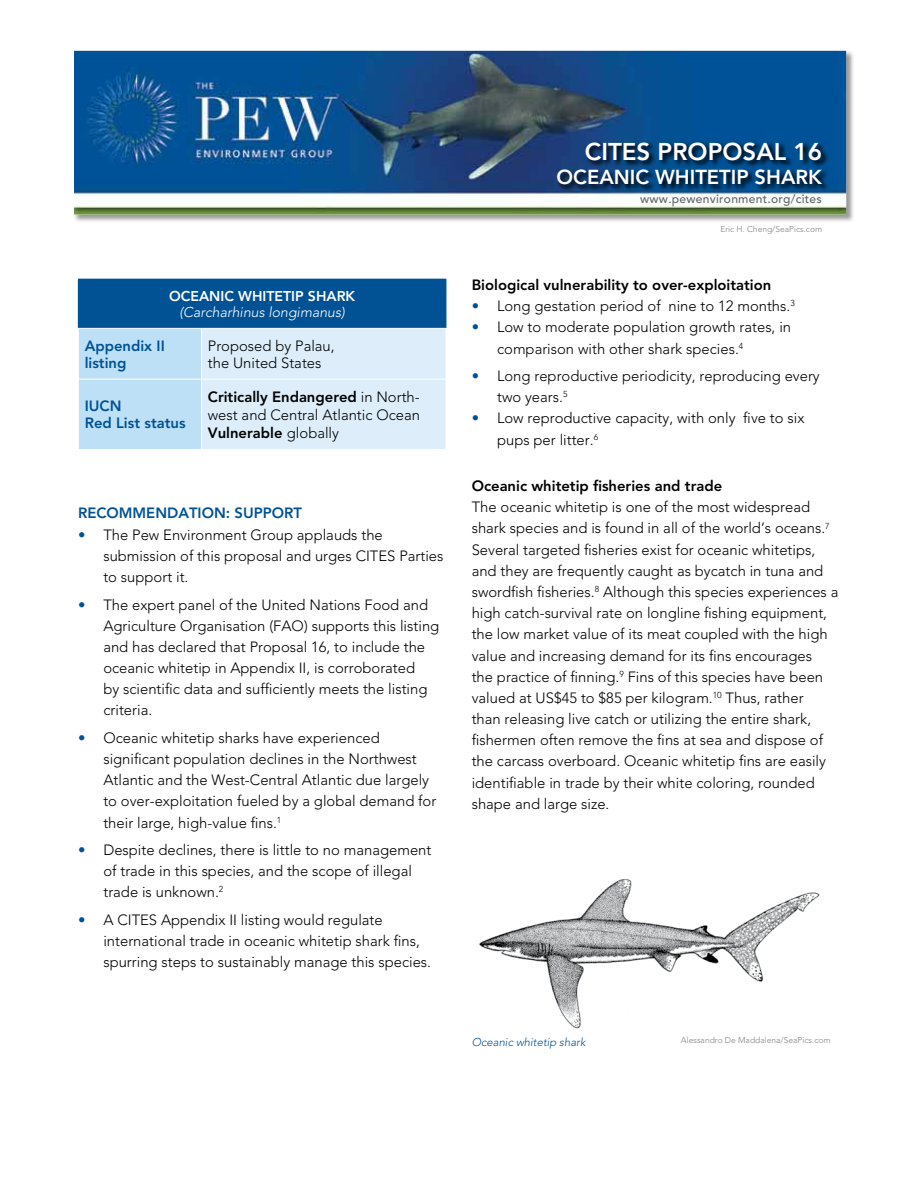
<style>
.page{position:relative;width:918px;height:1188px;background:#fff}
.page>*{position:absolute;margin:0;border:0;box-sizing:border-box;transform-origin:0 0}
.t1{font:800 24.15px "Avenir";color:#fff}
.t2{font:800 20.1px "Avenir";color:#fff}
.t3{font:300 14.85px/21.1px "Avenir";color:#000}
.t4{font:800 14.85px "Avenir";color:#000}
.t5{font:800 14.85px/17.1px "Avenir";color:#005295}
.t6{font:italic 300 14.1px "Avenir";color:#fff}
.t7{font:800 14.1px "Avenir";color:#fff}
.t8{font:500 12px "Avenir";letter-spacing:.02em;color:#636466}
.t9{font:italic 300 11.25px "Avenir";color:#005295}
.t10{font:300 8.4px "Avenir";color:#808285}
.s1{font-weight:800}
.s2{font-weight:800;color:#005295}
</style>
<div class="page">
<img style="left:74px;top:50px;width:780px;height:172px">
<img style="left:74px;top:51px;width:772px;height:164px">
<img style="left:556px;top:140px;width:273px;height:51px">
<div style="left:78px;top:279px;width:368px;height:49px;background:#005295"></div>
<svg style="left:79px;top:329px;width:367px;height:120px;background:#d2e9f8"></svg>
<hr style="left:446px;top:280px;width:1px;height:48px;background:#005295">
<hr style="left:202px;top:379px;width:244px;height:1px;background:#fff">
<hr style="left:201px;top:329px;width:1px;height:50px;background:#fff">
<hr style="left:78px;top:379px;width:124px;height:1px;background:#fff">
<hr style="left:201px;top:379px;width:1px;height:70px;background:#fff">
<img style="left:479px;top:879px;width:341px;height:150px">
<p class="t7" style="left:169px;top:290px;width:188px">OCEANIC WHITETIP SHARK</p>
<p class="t6" style="left:180px;top:307px;width:167px">(Carcharhinus longimanus)</p>
<p class="t5" style="left:85px;top:338px;width:82px">Appendix II listing</p>
<p class="t3" style="left:208px;top:338px;width:128px;line-height:17.1px">Proposed by Palau, the United States</p>
<p class="t5" style="left:85px;top:399px;width:102px">IUCN<br>Red List status</p>
<p class="t3" style="left:208px;top:389px;width:214px;line-height:17.9px;text-align:justify"><span class="s1">Critically Endangered</span> in North&shy;west and Central Atlantic Ocean <span class="s1">Vulnerable</span> globally</p>
<p class="t5" style="left:78px;top:506px;width:226px">RECOMMENDATION: SUPPORT</p>
<p class="t3" style="left:103px;top:525px;width:342px;text-indent:-25px"><span class="s2">•</span> The Pew Environment Group applauds the submission of this proposal and urges CITES Parties to support it.</p>
<p class="t3" style="left:103px;top:595px;width:337px;text-indent:-25px"><span class="s2">•</span> The expert panel of the United Nations Food and Agriculture Organisation (FAO) supports this listing and has declared that Proposal 16, to include the oceanic whitetip in Appendix II, is corroborated<br>by scientific data and sufficiently meets the listing criteria.</p>
<p class="t3" style="left:103px;top:728px;width:334px;text-indent:-25px"><span class="s2">•</span> Oceanic whitetip sharks have experienced significant population declines in the Northwest Atlantic and the West-Central Atlantic due largely to over-exploitation fueled by a global demand for their large, high-value fins.<sup>1</sup></p>
<p class="t3" style="left:103px;top:841px;width:330px;text-indent:-25px"><span class="s2">•</span> Despite declines, there is little to no management of trade in this species, and the scope of illegal trade is unknown.<sup>2</sup></p>
<p class="t3" style="left:103px;top:910px;width:329px;text-indent:-25px"><span class="s2">•</span> A CITES Appendix II listing would regulate international trade in oceanic whitetip shark fins, spurring steps to sustainably manage this species.</p>
<h1 class="t1" style="left:585px;top:142px;width:239px">CITES PROPOSAL 16</h1>
<h2 class="t2" style="left:557px;top:169px;width:267px">OCEANIC WHITETIP SHARK</h2>
<p class="t8" style="left:640px;top:194px;width:183px">www.pewenvironment.org/cites</p>
<p class="t10" style="left:720px;top:226px;width:103px">Eric H. Cheng/SeaPics.com</p>
<p class="t4" style="left:472px;top:279px;width:301px">Biological vulnerability to over-exploitation</p>
<p class="t3" style="left:472px;top:297px;width:325px"><span class="s2">•</span> Long gestation period of nine to 12 months.<sup>3</sup></p>
<p class="t3" style="left:497px;top:318px;width:296px;text-indent:-25px"><span class="s2">•</span> Low to moderate population growth rates, in comparison with other shark species.<sup>4</sup></p>
<p class="t3" style="left:497px;top:367px;width:324px;text-indent:-25px"><span class="s2">•</span> Long reproductive periodicity, reproducing every two years.<sup>5</sup></p>
<p class="t3" style="left:497px;top:409px;width:309px;text-indent:-25px"><span class="s2">•</span> Low reproductive capacity, with only five to six pups per litter.<sup>6</sup></p>
<p class="t4" style="left:472px;top:480px;width:252px">Oceanic whitetip fisheries and trade</p>
<p class="t3" style="left:472px;top:498px;width:368px">The oceanic whitetip is one of the most widespread shark species and is found in all of the world’s oceans.<sup>7<br></sup>Several targeted fisheries exist for oceanic whitetips, and they are frequently caught as bycatch in tuna and swordfish fisheries.<sup>8</sup> Although this species experiences a high catch-survival rate on longline fishing equipment, the low market value of its meat coupled with the high value and increasing demand for its fins encourages<br>the practice of finning.<sup>9</sup> Fins of this species have been valued at US$45 to $85 per kilogram.<sup>10</sup> Thus, rather<br>than releasing live catch or utilizing the entire shark, fishermen often remove the fins at sea and dispose of the carcass overboard. Oceanic whitetip fins are easily identifiable in trade by their white coloring, rounded shape and large size.</p>
<p class="t9" style="left:472px;top:1038px;width:115px">Oceanic whitetip shark</p>
<p class="t10" style="left:681px;top:1036px;width:151px">Alessandro De Maddalena/SeaPics.com</p>
</div>
